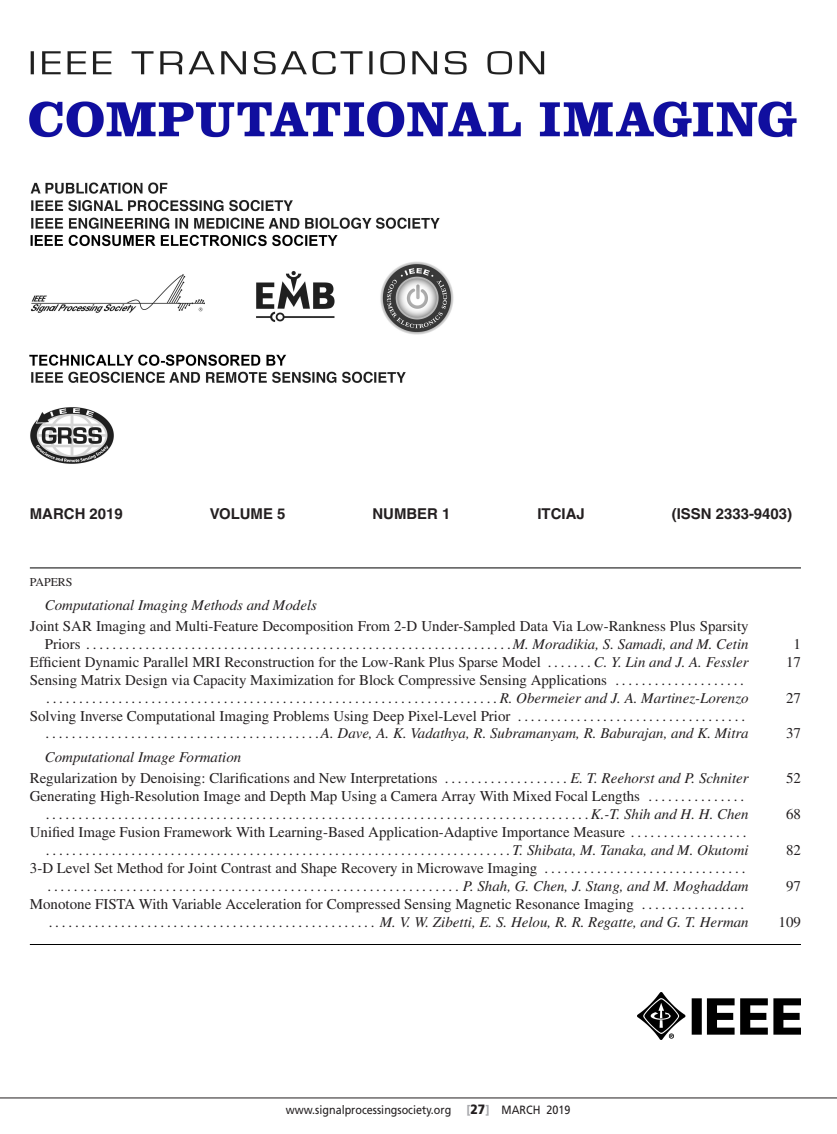
<style>
.page{position:relative;width:837px;height:1134px;background:#fff}
.page>*{position:absolute;margin:0;border:0;box-sizing:border-box;transform-origin:0 0}
.t1{font:15px/18px "Times";color:#231f20;text-align:right}
.t2{font:italic 15px "Times";color:#231f20}
.t3{font:700 15px "Helvetica";color:#231f20}
.t4{font:12px "Frutiger LT Std";color:#231f20;scale:.9 1}
.t5{font:12px "Times";color:#231f20}
.s1{font-style:italic}
.s2{font-weight:900;color:#a8a9ad}
.s3{font-weight:900;font-size:13.5px}
</style>
<div class="page">
<img style="left:30px;top:51px;width:766px;height:413px">
<hr style="left:30px;top:568px;width:771px;height:1px;background:#000">
<hr style="left:30px;top:944px;width:771px;height:1px;background:#000">
<img style="left:637px;top:992px;width:164px;height:48px">
<hr style="left:0;top:1098px;width:837px;height:1px;background:#231f20">
<p class="t3" style="left:30px;top:508px;width:94px">MARCH 2019</p>
<p class="t3" style="left:210px;top:508px;width:77px">VOLUME 5</p>
<p class="t3" style="left:372px;top:508px;width:80px">NUMBER 1</p>
<p class="t3" style="left:538px;top:508px;width:49px">ITCIAJ</p>
<p class="t3" style="left:672px;top:508px;width:122px">(ISSN 2333-9403)</p>
<p class="t5" style="left:30px;top:578px;width:44px">PAPERS</p>
<p class="t2" style="left:45px;top:599px;width:274px">Computational Imaging Methods and Models</p>
<p class="t1" style="left:30px;top:618px;width:720px">Joint SAR Imaging and Multi-Feature Decomposition From 2-D Under-Sampled Data Via Low-Rankness Plus Sparsity<br>Priors .................................................................<span class="s1">M.Moradikia,S.Samadi,andM.Cetin</span></p>
<p class="t1" style="left:793px;top:636px;width:9px">1</p>
<p class="t1" style="left:30px;top:654px;width:720px">Efficient Dynamic Parallel MRI Reconstruction for the Low-Rank Plus Sparse Model . . . . . . . <span class="s1">C. Y. Lin and J. A. Fessler</span></p>
<p class="t1" style="left:786px;top:654px;width:16px">17</p>
<p class="t1" style="left:30px;top:672px;width:716px">Sensing Matrix Design via Capacity Maximization for Block Compressive Sensing Applications . . . . . . . . . . . . . . . . . . . .</p>
<p class="t2" style="left:47px;top:692px;width:703px">.....................................................................R.ObermeierandJ.A.Martinez-Lorenzo</p>
<p class="t1" style="left:786px;top:690px;width:16px">27</p>
<p class="t1" style="left:30px;top:708px;width:717px">Solving Inverse Computational Imaging Problems Using Deep Pixel-Level Prior . . . . . . . . . . . . . . . . . . . . . . . . . . . . . . . . . . .</p>
<p class="t2" style="left:46px;top:728px;width:704px">..........................................A.Dave,A.K.Vadathya,R.Subramanyam,R.Baburajan,andK.Mitra</p>
<p class="t1" style="left:786px;top:726px;width:16px">37</p>
<p class="t1" style="left:30px;top:748px;width:720px;line-height:20.9px;text-align:left;text-indent:15px"><span class="s1">Computational Image Formation<br></span>Regularization by Denoising: Clarifications and New Interpretations . . . . . . . . . . . . . . . . . . . <span class="s1">E. T. Reehorst and P. Schniter</span></p>
<p class="t1" style="left:786px;top:771px;width:16px">52</p>
<p class="t1" style="left:30px;top:789px;width:716px">Generating High-Resolution Image and Depth Map Using a Camera Array With Mixed Focal Lengths . . . . . . . . . . . . . . .</p>
<p class="t2" style="left:46px;top:809px;width:704px">...................................................................................K.-T.ShihandH.H.Chen</p>
<p class="t1" style="left:786px;top:807px;width:16px">68</p>
<p class="t1" style="left:30px;top:825px;width:718px">Unified Image Fusion Framework With Learning-Based Application-Adaptive Importance Measure . . . . . . . . . . . . . . . . . .</p>
<p class="t2" style="left:47px;top:845px;width:704px">.......................................................................T.Shibata,M.Tanaka,andM.Okutomi</p>
<p class="t1" style="left:786px;top:842px;width:16px">82</p>
<p class="t1" style="left:30px;top:860px;width:717px">3-D Level Set Method for Joint Contrast and Shape Recovery in Microwave Imaging . . . . . . . . . . . . . . . . . . . . . . . . . . . . . . .</p>
<p class="t2" style="left:48px;top:880px;width:702px">...............................................................P.Shah,G.Chen,J.Stang,andM.Moghaddam</p>
<p class="t1" style="left:786px;top:878px;width:16px">97</p>
<p class="t1" style="left:30px;top:896px;width:716px">Monotone FISTA With Variable Acceleration for Compressed Sensing Magnetic Resonance Imaging . . . . . . . . . . . . . . . .</p>
<p class="t2" style="left:49px;top:916px;width:701px">.................................................. M.V.W.Zibetti,E.S.Helou,R.R.Regatte,andG.T.Herman</p>
<p class="t1" style="left:779px;top:914px;width:24px">109</p>
<p class="t4" style="left:286px;top:1102px;width:185px">www.signalprocessingsociety.org</p>
<p class="t4" style="left:466px;top:1102px;width:117px"><span class="s2">[</span><span class="s3">27</span><span class="s2">]</span> MARCH 2019</p>
</div>
